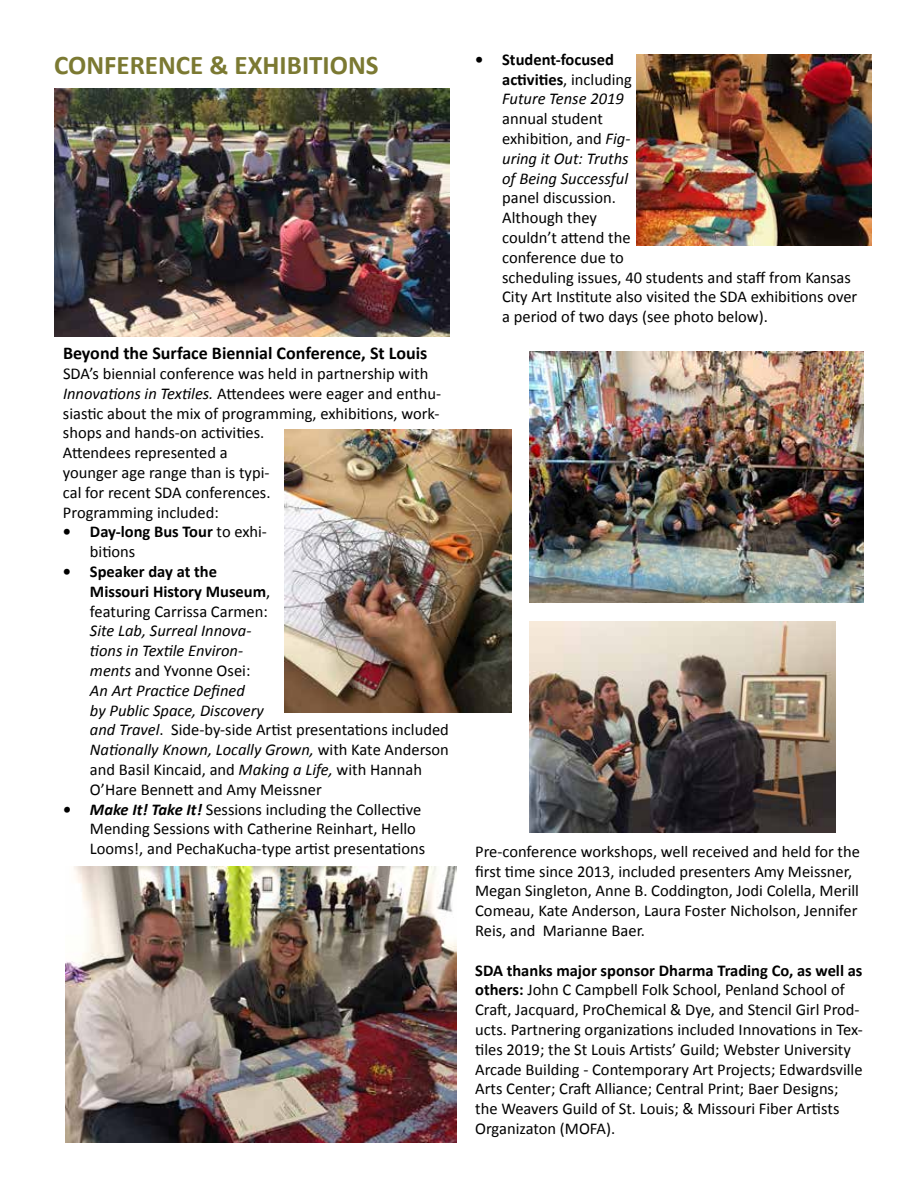
<style>
.page{position:relative;width:918px;height:1188px;background:#fff}
.page>*{position:absolute;margin:0;border:0;box-sizing:border-box;transform-origin:0 0}
.t1{font:700 27px "Calibri";color:#7b7932}
.t2{font:700 18px "Calibri";color:#000}
.t3{font:16.5px/19.8px "Calibri";color:#000}
.t4{font:italic 16.5px/19.8px "Calibri";color:#000}
.t5{font:700 16.5px/19.8px "Calibri";color:#000}
.s1{font-style:italic}
.s2{font-weight:400}
.s3{font-style:normal}
.s4{font-weight:700;font-style:italic}
.s5{font-weight:400;font-style:italic}
.s6{font-weight:700}
</style>
<div class="page">
<img style="left:54px;top:89px;width:396px;height:248px">
<img style="left:65px;top:866px;width:392px;height:277px">
<img style="left:284px;top:430px;width:227px;height:283px">
<img style="left:529px;top:621px;width:307px;height:212px">
<img style="left:636px;top:54px;width:235px;height:192px">
<img style="left:529px;top:352px;width:335px;height:251px">
<h1 class="t1" style="left:54px;top:48px;width:326px">CONFERENCE &amp; EXHIBITIONS</h1>
<p class="t2" style="left:63px;top:342px;width:366px">Beyond the Surface Biennial Conference, St Louis</p>
<p class="t3" style="left:63px;top:364px;width:380px">SDA’s biennial conference was held in partnership with <span class="s1">Innovations in Textiles.</span> Attendees were eager and enthu&shy;siastic about the mix of programming, exhibitions, work&shy;shops and hands-on activities.<br>Attendees represented a<br>younger age range than is typi-<br>cal for recent SDA conferences.<br>Programming included:</p>
<p class="t5" style="left:90px;top:522px;width:179px;text-indent:-27px">• Day-long Bus Tour <span class="s2">to exhi&shy;bitions</span></p>
<p class="t5" style="left:90px;top:562px;width:182px;text-indent:-27px">• Speaker day at the<br>Missouri History Museum<span class="s2">, featuring Carrissa Carmen:</span></p>
<p class="t4" style="left:90px;top:620px;width:361px">Site Lab, Surreal Innova-<br>tions in Textile Environ-<br>ments <span class="s3">and Yvonne Osei:<br></span>An Art Practice Defined<br>by Public Space, Discovery<br>and Travel<span class="s3">. Side-by-side Artist presentations included </span>Nationally Known, Locally Grown, <span class="s3">with Kate Anderson and Basil Kincaid, and</span> Making a Life, <span class="s3">with Hannah O’Hare Bennett and Amy Meissner</span></p>
<p class="t3" style="left:90px;top:799px;width:337px;text-indent:-27px"><span class="s4">• Make It! Take It!</span> Sessions including the Collective<br>Mending Sessions with Catherine Reinhart, Hello<br>Looms!, and PechaKucha-type artist presentations</p>
<p class="t5" style="left:502px;top:49px;width:131px;text-indent:-27px">• Student-focused activities<span class="s2">, including<br></span><span class="s5">Future Tense 2019</span></p>
<p class="t4" style="left:502px;top:108px;width:130px"><span class="s3">annual student exhibition, and</span> Fig&shy;uring it Out: Truths of Being Successful</p>
<p class="t3" style="left:502px;top:188px;width:357px">panel discussion.<br>Although they<br>couldn’t attend the<br>conference due to<br>scheduling issues, 40 students and staff from Kansas<br>City Art Institute also visited the SDA exhibitions over a period of two days (see photo below).</p>
<p class="t3" style="left:475px;top:842px;width:386px">Pre-conference workshops, well received and held for the first time since 2013, included presenters Amy Meissner, Megan Singleton, Anne B. Coddington, Jodi Colella, Merill Comeau, Kate Anderson, Laura Foster Nicholson, Jennifer Reis, and Marianne Baer.</p>
<p class="t3" style="left:475px;top:960px;width:389px"><span class="s6">SDA thanks major sponsor Dharma Trading Co, as well as others:</span> John C Campbell Folk School, Penland School of Craft, Jacquard, ProChemical &amp; Dye, and Stencil Girl Prod&shy;ucts. Partnering organizations included Innovations in Tex&shy;tiles 2019; the St Louis Artists’ Guild; Webster University Arcade Building - Contemporary Art Projects; Edwardsville Arts Center; Craft Alliance; Central Print; Baer Designs; the Weavers Guild of St. Louis; &amp; Missouri Fiber Artists Organizaton (MOFA).</p>
</div>
